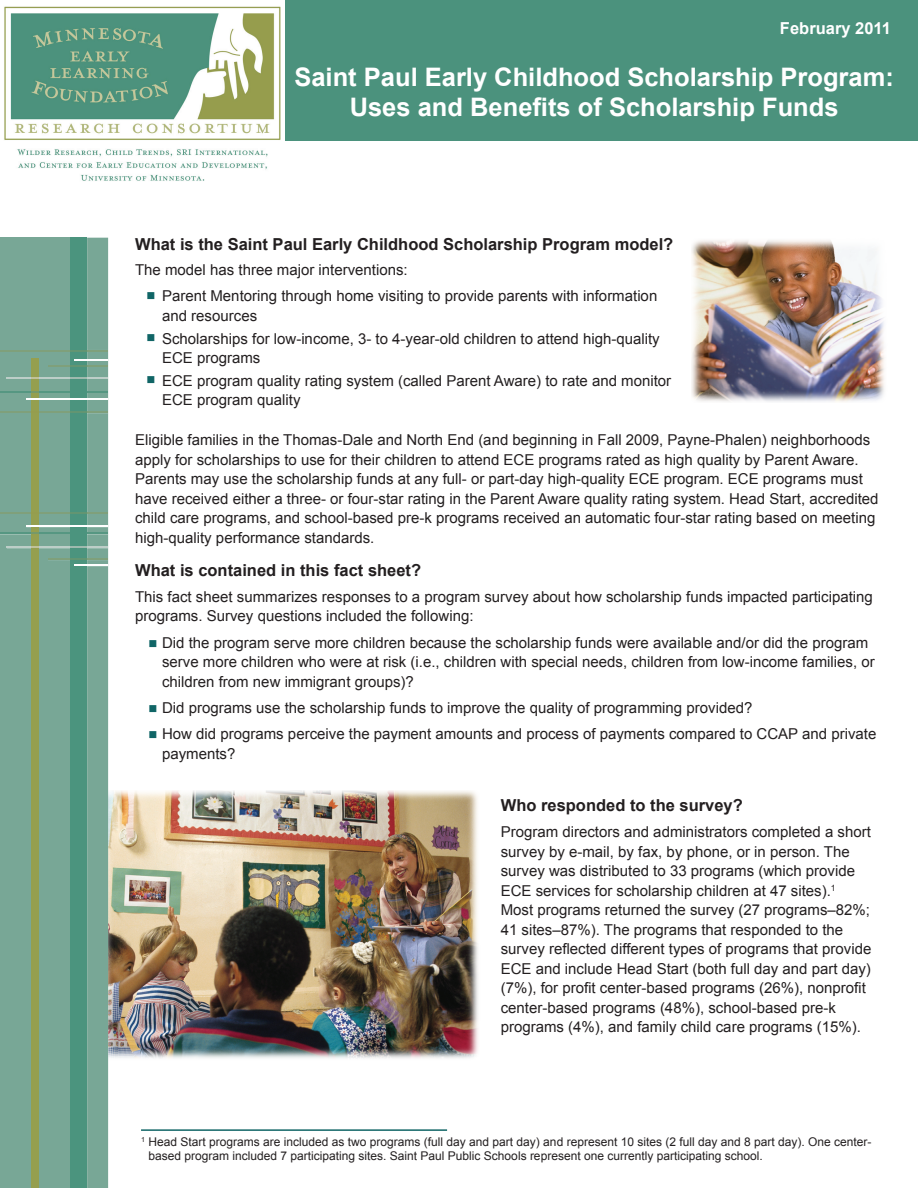
<style>
.page{position:relative;width:918px;height:1188px;background:#fff}
.page>*{position:absolute;margin:0;border:0;box-sizing:border-box;transform-origin:0 0}
.t1{font:700 25.5px/30.6px "Arial";color:#fff;text-align:center}
.t2{font:700 16.5px "Arial";color:#231f20}
.t3{font:700 16.5px "Arial";color:#fff}
.t4{font:15px/19.5px "Arial";color:#231f20}
.t5{font:12px/14.4px "Arial";color:#231f20}
.s1{color:#106566}
</style>
<div class="page">
<img style="left:4px;top:6px;width:285px;height:175px">
<div style="left:285px;top:0;width:633px;height:140px;background:#4b927d"></div>
<hr style="left:141px;top:1129px;width:306px;height:2px;background:#106566">
<img style="left:692px;top:240px;width:192px;height:162px">
<img style="left:108px;top:791px;width:370px;height:272px">
<svg style="left:0;top:238px;width:108px;height:950px;background:#73a48e"></svg>
<p class="t3" style="left:780px;top:17px;width:112px">February 2011</p>
<h1 class="t1" style="left:294px;top:62px;width:601px">Saint Paul Early Childhood Scholarship Program:<br>Uses and Benefits of Scholarship Funds</h1>
<p class="t2" style="left:135px;top:234px;width:540px">What is the Saint Paul Early Childhood Scholarship Program model?</p>
<p class="t4" style="left:135px;top:260px;width:274px">The model has three major interventions:</p>
<p class="t4" style="left:162px;top:287px;width:497px;text-indent:-16px"><span class="s1">■</span> Parent Mentoring through home visiting to provide parents with information and resources</p>
<p class="t4" style="left:162px;top:329px;width:499px;text-indent:-16px"><span class="s1">■</span> Scholarships for low-income, 3- to 4-year-old children to attend high-quality<br>ECE programs</p>
<p class="t4" style="left:162px;top:371px;width:511px;text-indent:-16px"><span class="s1">■</span> ECE program quality rating system (called Parent Aware) to rate and monitor<br>ECE program quality</p>
<p class="t4" style="left:135px;top:430px;width:745px">Eligible families in the Thomas-Dale and North End (and beginning in Fall 2009, Payne-Phalen) neighborhoods apply for scholarships to use for their children to attend ECE programs rated as high quality by Parent Aware.<br>Parents may use the scholarship funds at any full- or part-day high-quality ECE program. ECE programs must have received either a three- or four-star rating in the Parent Aware quality rating system. Head Start, accredited child care programs, and school-based pre-k programs received an automatic four-star rating based on meeting high-quality performance standards.</p>
<p class="t2" style="left:135px;top:559px;width:288px">What is contained in this fact sheet?</p>
<p class="t4" style="left:135px;top:587px;width:739px">This fact sheet summarizes responses to a program survey about how scholarship funds impacted participating programs. Survey questions included the following:</p>
<p class="t4" style="left:162px;top:633px;width:714px;text-indent:-14px"><span class="s1">■</span> Did the program serve more children because the scholarship funds were available and/or did the program serve more children who were at risk (i.e., children with special needs, children from low-income families, or children from new immigrant groups)?</p>
<p class="t4" style="left:149px;top:698px;width:605px"><span class="s1">■</span> Did programs use the scholarship funds to improve the quality of programming provided?</p>
<p class="t4" style="left:162px;top:724px;width:716px;text-indent:-14px"><span class="s1">■</span> How did programs perceive the payment amounts and process of payments compared to CCAP and private payments?</p>
<p class="t2" style="left:501px;top:794px;width:244px">Who responded to the survey?</p>
<p class="t4" style="left:501px;top:823px;width:372px">Program directors and administrators completed a short survey by e-mail, by fax, by phone, or in person. The survey was distributed to 33 programs (which provide ECE services for scholarship children at 47 sites).<sup>1<br></sup>Most programs returned the survey (27 programs–82%; 41 sites–87%). The programs that responded to the survey reflected different types of programs that provide ECE and include Head Start (both full day and part day) (7%), for profit center-based programs (26%), nonprofit center-based programs (48%), school-based pre-k programs (4%), and family child care programs (15%).</p>
<p class="t5" style="left:148px;top:1135px;width:724px;text-indent:-8px"><sup>1</sup> Head Start programs are included as two programs (full day and part day) and represent 10 sites (2 full day and 8 part day). One center&shy;based program included 7 participating sites. Saint Paul Public Schools represent one currently participating school.</p>
</div>
